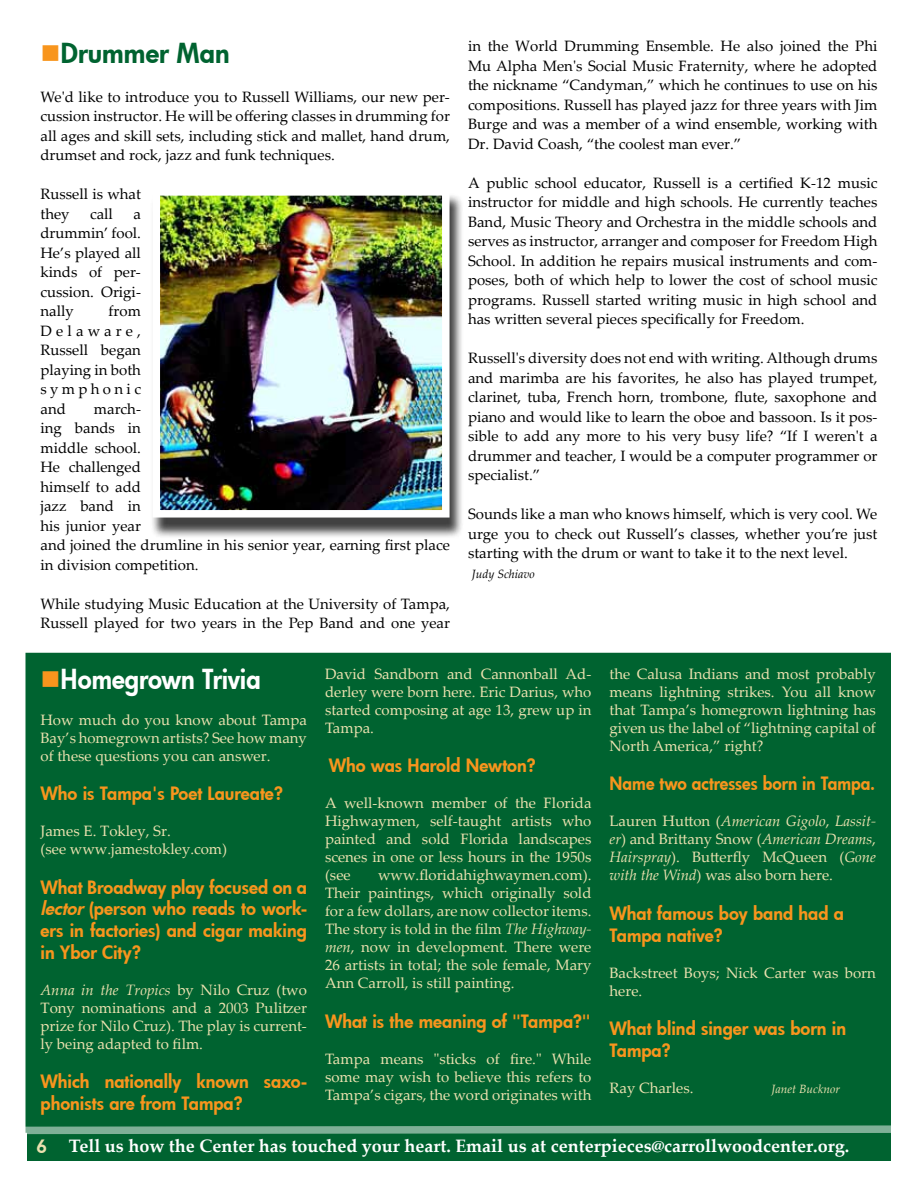
<style>
.page{position:relative;width:918px;height:1188px;background:#fff}
.page>*{position:absolute;margin:0;border:0;box-sizing:border-box;transform-origin:0 0}
.t1{font:800 27px "Futura";letter-spacing:-.005em;color:#fff;scale:.94 1}
.t2{font:800 27px "Futura";color:#006330}
.t3{font:800 18px/21.6px "Futura";color:#f8951d}
.t4{font:700 18px "Palatino Linotype";color:#fff}
.t5{font:800 18px "Futura";color:#f8951d;scale:.95 1}
.t6{font:15px/19.5px "Palatino Linotype";color:#000;text-align:justify}
.t7{font:15px/18px "Palatino Linotype";color:#ebe1af;text-align:justify}
.t8{font:italic 12px "Palatino Linotype";color:#ebe1af}
.t9{font:italic 12px "Palatino Linotype";color:#000}
.s1{color:#f8951d}
.s2{font-style:italic}
.s3{font-family:"Futura";font-weight:800;color:#ebe1af}
</style>
<div class="page">
<div style="left:28px;top:1131px;width:862px;height:29px;background:#006330"></div>
<div style="left:27px;top:1130px;width:864px;height:31px;border:2px solid #006330"></div>
<div style="left:26px;top:654px;width:864px;height:478px;background:#006330"></div>
<svg style="left:25px;top:1124px;width:866px;height:12px"></svg>
<div style="left:150px;top:193px;width:314px;height:346px;background:#000;opacity:.75"></div>
<img style="left:162px;top:197px;width:279px;height:312px">
<div style="left:153px;top:188px;width:297px;height:330px;border:8px solid #fff"></div>
<h1 class="t2" style="left:40px;top:35px;width:191px"><span class="s1">■</span>Drummer Man</h1>
<p class="t6" style="left:40px;top:86px;width:411px">We'd like to introduce you to Russell Williams, our new per&shy;cussion instructor. He will be offering classes in drumming for all ages and skill sets, including stick and mallet, hand drum, drumset and rock, jazz and funk techniques.</p>
<p class="t6" style="left:40px;top:184px;width:102px">Russell is what they</p>
<p class="t6" style="left:90px;top:203px;width:24px">call</p>
<p class="t6" style="left:40px;top:203px;width:102px;text-indent:93px">a drummin’ fool.<br>He’s played all kinds of per&shy;cussion. Origi&shy;nally</p>
<p class="t6" style="left:40px;top:301px;width:102px;text-indent:68px">from Delaware, Russell began playing in both symphonic and</p>
<p class="t6" style="left:40px;top:398px;width:411px;text-align:left;text-indent:53px">march-<br>ing bands in<br>middle school.<br>He challenged<br>himself to add<br>jazz band in<br>his junior year<br>and joined the drumline in his senior year, earning first place in division competition.</p>
<p class="t6" style="left:40px;top:593px;width:411px">While studying Music Education at the University of Tampa,<br>Russell played for two years in the Pep Band and one year</p>
<p class="t6" style="left:468px;top:36px;width:411px">in the World Drumming Ensemble. He also joined the Phi Mu Alpha Men's Social Music Fraternity, where he adopted the nickname “Candyman,” which he continues to use on his compositions. Russell has played jazz for three years with Jim Burge and was a member of a wind ensemble, working with Dr. David Coash, “the coolest man ever.”</p>
<p class="t6" style="left:468px;top:173px;width:411px">A public school educator, Russell is a certified K-12 music instructor for middle and high schools. He currently teaches Band, Music Theory and Orchestra in the middle schools and serves as instructor, arranger and composer for Freedom High School. In addition he repairs musical instruments and com&shy;poses, both of which help to lower the cost of school music programs. Russell started writing music in high school and has written several pieces specifically for Freedom.</p>
<p class="t6" style="left:468px;top:348px;width:411px">Russell's diversity does not end with writing. Although drums and marimba are his favorites, he also has played trumpet, clarinet, tuba, French horn, trombone, flute, saxophone and piano and would like to learn the oboe and bassoon. Is it pos&shy;sible to add any more to his very busy life? “If I weren't a drummer and teacher, I would be a computer programmer or specialist.”</p>
<p class="t6" style="left:468px;top:504px;width:411px">Sounds like a man who knows himself, which is very cool. We urge you to check out Russell’s classes, whether you’re just starting with the drum or want to take it to the next level.</p>
<p class="t9" style="left:472px;top:565px;width:65px">Judy Schiavo</p>
<h1 class="t1" style="left:40px;top:660px;width:236px"><span class="s1">■</span>Homegrown Trivia</h1>
<p class="t7" style="left:40px;top:710px;width:268px">How much do you know about Tampa Bay’s homegrown artists? See how many of these questions you can answer.</p>
<p class="t3" style="left:40px;top:782px;width:244px">Who is Tampa's Poet Laureate?</p>
<p class="t7" style="left:40px;top:821px;width:188px">James E. Tokley, Sr.<br>(see www.jamestokley.com)</p>
<p class="t3" style="left:40px;top:876px;width:268px;text-align:justify">What Broadway play focused on a <span class="s2">lector</span>(person who reads to work&shy;ers in factories) and cigar making in Ybor City?</p>
<p class="t7" style="left:40px;top:980px;width:268px"><span class="s2">Anna in the Tropics</span> by Nilo Cruz (two Tony nominations and a 2003 Pulitzer prize for Nilo Cruz). The play is current&shy;ly being adapted to film.</p>
<p class="t3" style="left:40px;top:1070px;width:268px">Which nationally known saxo&shy;phonists are from Tampa?</p>
<p class="t7" style="left:325px;top:664px;width:268px">David Sandborn and Cannonball Ad&shy;derley were born here. Eric Darius, who started composing at age 13, grew up in Tampa.</p>
<p class="t3" style="left:329px;top:755px;width:208px">Who was Harold Newton?</p>
<p class="t7" style="left:325px;top:794px;width:268px">A well-known member of the Florida Highwaymen, self-taught artists who painted and sold Florida landscapes scenes in one or less hours in the 1950s (see</p>
<p class="t7" style="left:325px;top:866px;width:268px;text-indent:53px">www.floridahighwaymen.com).<br>Their paintings, which originally sold for a few dollars, are now collector items.<br>The story is told in the film <span class="s2">The Highway&shy;men</span>, now in development. There were 26 artists in total; the sole female, Mary Ann Carroll, is still painting.</p>
<p class="t3" style="left:325px;top:1010px;width:267px">What is the meaning of "Tampa?"</p>
<p class="t7" style="left:325px;top:1049px;width:268px">Tampa means "sticks of fire." While some may wish to believe this refers to Tampa’s cigars, the word originates with</p>
<p class="t7" style="left:610px;top:664px;width:268px">the Calusa Indians and most probably means lightning strikes. You all know that Tampa’s homegrown lightning has given us the label of “lightning capital of North America,” right?</p>
<p class="t5" style="left:609px;top:772px;width:281px">Name two actresses born in Tampa.</p>
<p class="t7" style="left:609px;top:812px;width:268px">Lauren Hutton (<span class="s2">American Gigolo</span>, <span class="s2">Lassit&shy;er</span>) and Brittany Snow (<span class="s2">American Dreams</span>, <span class="s2">Hairspray</span>). Butterfly McQueen (<span class="s2">Gone with the Wind</span>) was also born here.</p>
<p class="t3" style="left:609px;top:902px;width:236px">What famous boy band had a<br>Tampa native?</p>
<p class="t7" style="left:609px;top:963px;width:268px">Backstreet Boys; Nick Carter was born here.</p>
<p class="t3" style="left:609px;top:1017px;width:238px">What blind singer was born in<br>Tampa?</p>
<p class="t7" style="left:609px;top:1078px;width:86px">Ray Charles.</p>
<p class="t8" style="left:771px;top:1080px;width:70px">Janet Bucknor</p>
<p class="t4" style="left:36px;top:1133px;width:814px"><span class="s3">6</span> Tell us how the Center has touched your heart. Email us at centerpieces@carrollwoodcenter.org.</p>
</div>
